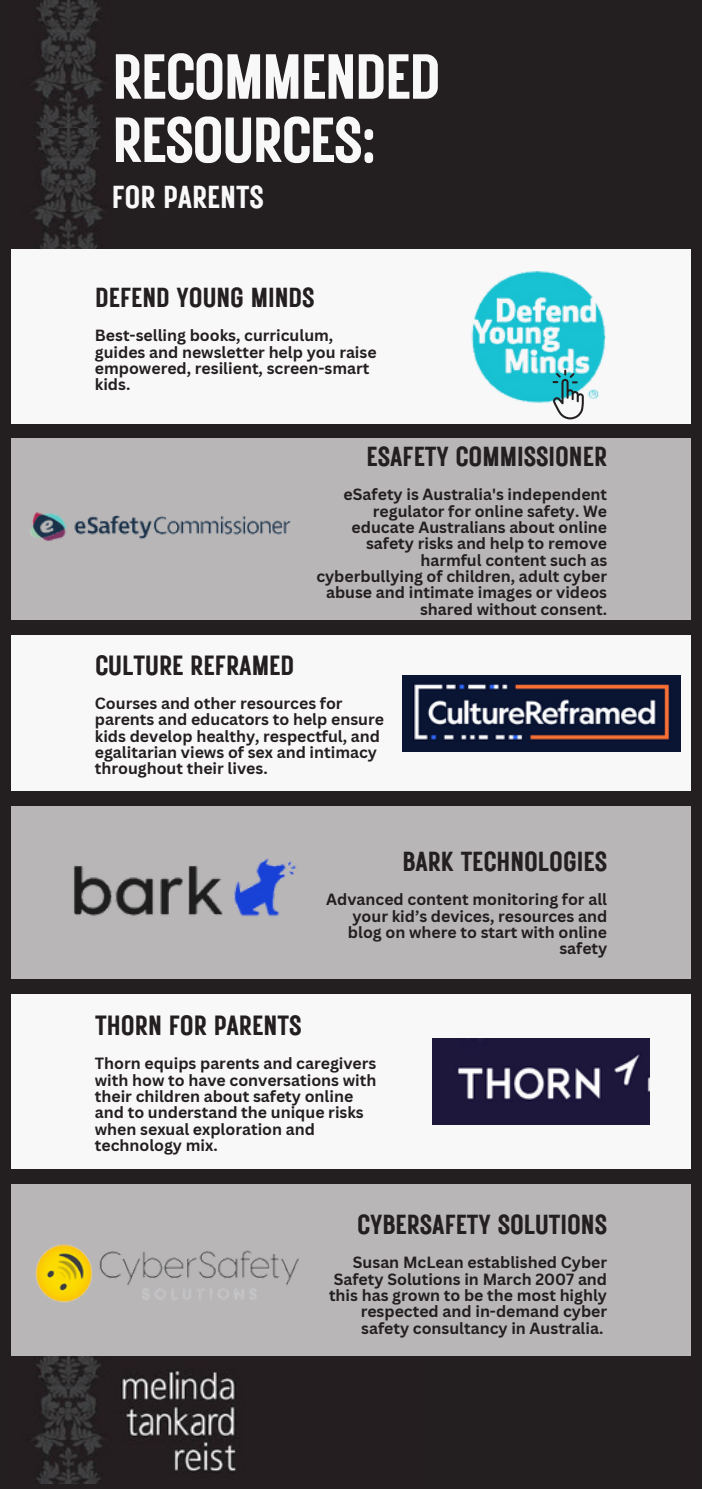
<style>
.page{position:relative;width:702px;height:1489px;background:#fff}
.page>*{position:absolute;margin:0;border:0;box-sizing:border-box;transform-origin:0 0}
.t1{font:63.5px/63.2px "Rustic Printed";letter-spacing:-.05em;color:#f9f8f9}
.t2{font:31.75px "Rustic Printed";letter-spacing:-.025em;color:#f9f8f9}
.t3{font:27.75px "Rustic Printed";letter-spacing:-.025em;color:#231e1f}
.t4{font:27.5px "Rustic Printed";letter-spacing:-.025em;color:#231e1f}
.t5{font:700 15.75px/16.2px "Canva Sans";color:#231e1f}
</style>
<div class="page">
<div style="left:0;top:0;width:701px;height:1489px;background:#231e1f"></div>
<img style="left:33px;top:0;width:70px;height:249px">
<div style="left:11px;top:249px;width:679px;height:175px;background:#f9f8f9"></div>
<div style="left:11px;top:438px;width:679px;height:182px;background:#b8b6b7"></div>
<div style="left:11px;top:635px;width:679px;height:155px;background:#f9f8f9"></div>
<div style="left:11px;top:806px;width:679px;height:173px;background:#b8b6b7"></div>
<div style="left:11px;top:994px;width:679px;height:175px;background:#f9f8f9"></div>
<div style="left:11px;top:1184px;width:679px;height:176px;background:#b8b6b7"></div>
<img style="left:471px;top:271px;width:135px;height:139px">
<svg style="left:552px;top:370px;width:31px;height:49px"></svg>
<img style="left:11px;top:1356px;width:679px;height:128px">
<div style="left:421px;top:1360px;width:262px;height:124px;background:#231e20"></div>
<img style="left:30px;top:512px;width:261px;height:29px">
<img style="left:402px;top:675px;width:277px;height:77px">
<img style="left:74px;top:858px;width:222px;height:58px">
<img style="left:432px;top:1039px;width:217px;height:86px">
<img style="left:35px;top:1244px;width:264px;height:59px">
<p class="t1" style="left:111px;top:43px;width:331px">RECOMMENDED<br>RESOURCES:</p>
<h2 class="t2" style="left:111px;top:176px;width:154px">FOR PARENTS</h2>
<p class="t4" style="left:95px;top:279px;width:221px">DEFEND YOUNG MINDS</p>
<p class="t5" style="left:95px;top:327px;width:283px">Best-selling books, curriculum, guides and newsletter help you raise empowered, resilient, screen-smart kids.</p>
<h2 class="t4" style="left:366px;top:438px;width:242px">ESAFETY COMMISSIONER</h2>
<p class="t3" style="left:95px;top:646px;width:201px">CULTURE REFRAMED</p>
<h2 class="t5" style="left:316px;top:486px;width:292px;text-align:right">eSafety is Australia's independent regulator for online safety. We educate Australians about online safety risks and help to remove harmful content such as cyberbullying of children, adult cyber abuse and intimate images or videos shared without consent.</h2>
<h1 class="t5" style="left:95px;top:694px;width:290px">Courses and other resources for parents and educators to help ensure kids develop healthy, respectful, and egalitarian views of sex and intimacy throughout their lives.</h1>
<p class="t4" style="left:402px;top:843px;width:207px">BARK TECHNOLOGIES</p>
<h2 class="t3" style="left:95px;top:1007px;width:208px">THORN FOR PARENTS</h2>
<p class="t5" style="left:326px;top:891px;width:282px;text-align:right">Advanced content monitoring for all your kid’s devices, resources and blog on where to start with online safety</p>
<p class="t5" style="left:95px;top:1055px;width:283px">Thorn equips parents and caregivers with how to have conversations with their children about safety online and to understand the unique risks when sexual exploration and technology mix.</p>
<p class="t4" style="left:356px;top:1206px;width:252px">CYBERSAFETY SOLUTIONS</p>
<p class="t5" style="left:329px;top:1254px;width:279px;text-align:right">Susan McLean established Cyber Safety Solutions in March 2007 and this has grown to be the most highly respected and in-demand cyber safety consultancy in Australia.</p>
</div>
